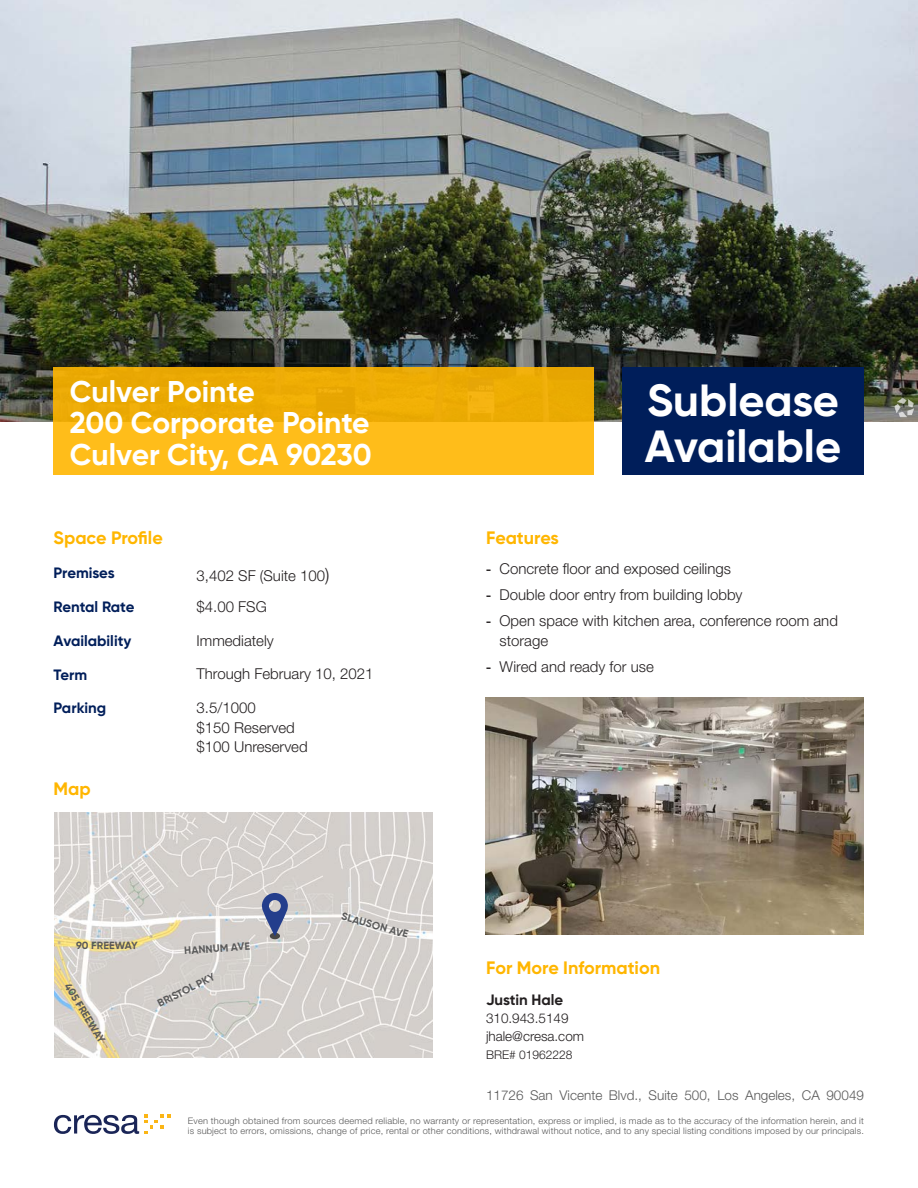
<style>
.page{position:relative;width:918px;height:1188px;background:#fff}
.page>*{position:absolute;margin:0;border:0;box-sizing:border-box;transform-origin:0 0}
.t1{font:700 45px/46.5px "Gilroy";color:#fff}
.t2{font:700 30px "Gilroy";color:#fff}
.t3{font:700 18px "Gilroy";color:#ffb600}
.t4{font:300 15px/19.5px "Helvetica Neue";color:#231f20}
.t5{font:700 15px "Gilroy";color:#001e5a}
.Text_White{font:700 15px "Gilroy";color:#231f20}
.t6{font:300 13.5px "Helvetica Neue";color:#595959}
.Text_White-2{font:300 13.5px "Helvetica Neue";color:#231f20}
.Text_White-3{font:300 12px "Helvetica Neue";color:#231f20}
.t7{font:700 10.5px "Gilroy";color:#595959}
.t8{font:300 9px/10.5px "Helvetica Neue";letter-spacing:.02em;color:#595959}
.s1{font-size:18px}
.s2{font-family:"Arial";font-weight:400}
</style>
<div class="page">
<svg style="left:54px;top:1115px;width:85px;height:19px"></svg>
<svg style="left:145px;top:1115px;width:25px;height:19px"></svg>
<img style="left:0;top:0;width:918px;height:421px">
<img style="left:54px;top:812px;width:378px;height:245px">
<img style="left:486px;top:698px;width:378px;height:237px">
<div style="left:270px;top:933px;width:10px;height:6px;background:#494846;border-radius:50%"></div>
<svg style="left:262px;top:893px;width:26px;height:43px"></svg>
<img style="left:892px;top:395px;width:25px;height:25px">
<div style="left:54px;top:367px;width:540px;height:108px;background:linear-gradient(to bottom,#e6a600,#ffc11f)"></div>
<div style="left:622px;top:367px;width:242px;height:108px;background:#001e5a"></div>
<p class="t2" style="left:70px;top:372px;width:187px">Culver Pointe</p>
<p class="t2" style="left:70px;top:404px;width:301px">200 Corporate Pointe</p>
<p class="t2" style="left:70px;top:435px;width:304px">Culver City, CA 90230</p>
<p class="t3" style="left:54px;top:526px;width:111px">Space Profile</p>
<p class="t5" style="left:54px;top:564px;width:63px">Premises</p>
<p class="t4" style="left:197px;top:565px;width:135px">3,402 SF (Suite 100<span class="s1">)</span></p>
<p class="t5" style="left:54px;top:598px;width:82px">Rental Rate</p>
<p class="t4" style="left:197px;top:597px;width:72px">$4.00 FSG</p>
<p class="t5" style="left:54px;top:631px;width:79px">Availability</p>
<p class="t4" style="left:197px;top:630px;width:79px">Immediately</p>
<p class="t5" style="left:54px;top:665px;width:35px">Term</p>
<p class="t4" style="left:197px;top:664px;width:179px">Through February 10, 2021</p>
<p class="t5" style="left:54px;top:699px;width:54px">Parking</p>
<p class="t4" style="left:197px;top:698px;width:61px">3.5/1000</p>
<p class="t4" style="left:197px;top:717px;width:100px">$150 Reserved</p>
<p class="t4" style="left:197px;top:737px;width:113px">$100 Unreserved</p>
<p class="t3" style="left:54px;top:778px;width:39px">Map</p>
<p class="t7" style="left:76px;top:938px;width:63px;rotate:1deg">90 FREEWAY</p>
<p class="t7" style="left:73px;top:981px;width:69px;rotate:59deg">405 FREEWAY</p>
<p class="t7" style="left:184px;top:944px;width:67px;rotate:-4deg">HANNUM AVE</p>
<p class="t7" style="left:155px;top:998px;width:64px;rotate:-27deg">BRISTOL PKY</p>
<p class="t7" style="left:344px;top:909px;width:70px;rotate:16deg">SLAUSON AVE</p>
<h1 class="t1" style="left:645px;top:377px;width:198px">Sublease<br>Available</h1>
<p class="t3" style="left:486px;top:526px;width:74px">Features</p>
<p class="t4" style="left:486px;top:559px;width:246px"><span class="s2">-</span> Concrete floor and exposed ceilings</p>
<p class="t4" style="left:486px;top:585px;width:258px"><span class="s2">-</span> Double door entry from building lobby</p>
<p class="t4" style="left:500px;top:611px;width:340px;text-indent:-14px"><span class="s2">-</span> Open space with kitchen area, conference room and storage</p>
<p class="t4" style="left:486px;top:657px;width:169px"><span class="s2">-</span> Wired and ready for use</p>
<p class="t3" style="left:486px;top:957px;width:176px">For More Information</p>
<p class="Text_White" style="left:486px;top:991px;width:79px">Justin Hale</p>
<p class="Text_White-2" style="left:486px;top:1010px;width:84px">310.943.5149</p>
<p class="Text_White-2" style="left:486px;top:1028px;width:100px">jhale@cresa.com</p>
<p class="Text_White-3" style="left:486px;top:1048px;width:88px">BRE# 01962228</p>
<h3 class="t6" style="left:486px;top:1087px;width:380px">11726 San Vicente Blvd., Suite 500, Los Angeles, CA 90049</h3>
<p class="t8" style="left:188px;top:1115px;width:678px">Even though obtained from sources deemed reliable, no warranty or representation, express or implied, is made as to the accuracy of the information herein, and it is subject to errors, omissions, change of price, rental or other conditions, withdrawal without notice, and to any special listing conditions imposed by our principals.</p>
</div>
